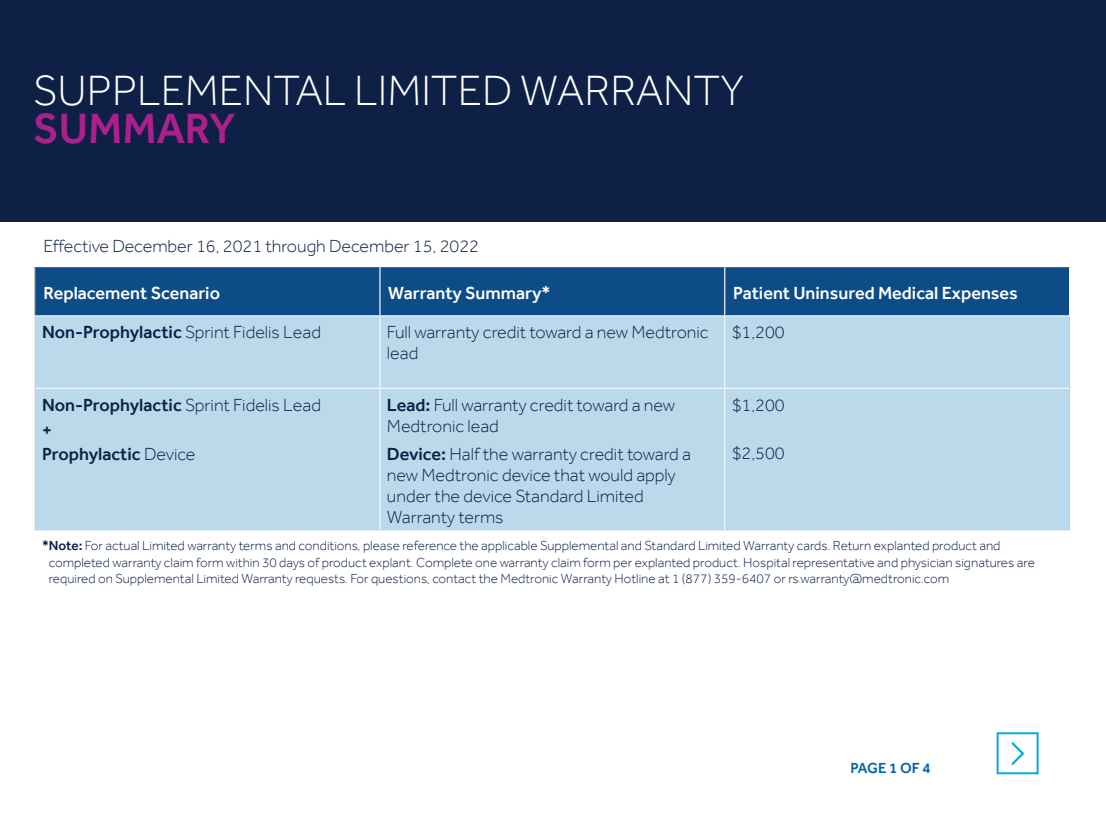
<style>
.page{position:relative;width:1106px;height:830px;background:#fff}
.page>*{position:absolute;margin:0;border:0;box-sizing:border-box;transform-origin:0 0}
.t1{font:300 43.5px "Effra";color:#fff}
.t2{font:500 43.5px "Effra";color:#ad208c}
.t3{font:300 18px/21px "Effra";color:#0e2045}
.t4{font:500 18px "Effra";color:#fff}
.t5{font:500 18px/24.3px "Effra";color:#0e2045}
.t6{font:500 15px "Effra";letter-spacing:-.01em;color:#0065a4}
.t7{font:300 13.5px/16.5px "Effra";color:#0e2045}
.s1{font-weight:500}
.s2{font-weight:300}
</style>
<div class="page">
<div style="left:0;top:0;width:1106px;height:221px;background:#0e2045"></div>
<svg style="left:997px;top:732px;width:42px;height:42px"></svg>
<div style="left:36px;top:267px;width:1033px;height:48px;background:#0e4c87"></div>
<div style="left:36px;top:316px;width:1033px;height:214px;background:#bad9eb"></div>
<hr style="left:35px;top:267px;width:1px;height:48px;background:#6d6e71">
<hr style="left:379px;top:267px;width:2px;height:48px;background:#fff">
<hr style="left:724px;top:267px;width:1px;height:48px;background:#fff">
<hr style="left:35px;top:316px;width:1px;height:72px;background:#c8caca">
<hr style="left:1069px;top:316px;width:1px;height:72px;background:#c8caca">
<hr style="left:35px;top:388px;width:1px;height:142px;background:#c8caca">
<hr style="left:1069px;top:388px;width:1px;height:142px;background:#c8caca">
<hr style="left:379px;top:316px;width:1px;height:72px;background:#fff">
<hr style="left:724px;top:316px;width:1px;height:72px;background:#fff">
<hr style="left:36px;top:388px;width:344px;height:1px;background:#fff">
<hr style="left:380px;top:388px;width:345px;height:1px;background:#fff">
<hr style="left:379px;top:389px;width:1px;height:141px;background:#fff">
<hr style="left:725px;top:388px;width:344px;height:1px;background:#fff">
<hr style="left:724px;top:389px;width:1px;height:141px;background:#fff">
<h1 class="t1" style="left:33px;top:66px;width:712px">SUPPLEMENTAL LIMITED WARRANTY</h1>
<h1 class="t2" style="left:33px;top:102px;width:204px">SUMMARY</h1>
<h2 class="t3" style="left:43px;top:235px;width:437px">Effective December 16, 2021 through December 15, 2022</h2>
<h2 class="t4" style="left:43px;top:282px;width:178px">Replacement Scenario</h2>
<h2 class="t4" style="left:388px;top:282px;width:164px">Warranty Summary*</h2>
<h2 class="t4" style="left:733px;top:282px;width:286px">Patient Uninsured Medical Expenses</h2>
<h2 class="t3" style="left:42px;top:322px;width:280px"><span class="s1">Non-Prophylactic</span> Sprint Fidelis Lead</h2>
<h2 class="t3" style="left:387px;top:322px;width:323px">Full warranty credit toward a new Medtronic lead</h2>
<h2 class="t3" style="left:732px;top:322px;width:54px">$1,200</h2>
<h2 class="t5" style="left:42px;top:392px;width:280px">Non-Prophylactic <span class="s2">Sprint Fidelis Lead </span>+<br>Prophylactic <span class="s2">Device</span></h2>
<h2 class="t3" style="left:387px;top:394px;width:290px"><span class="s1">Lead:</span> Full warranty credit toward a new<br>Medtronic lead</h2>
<h2 class="t3" style="left:732px;top:394px;width:54px">$1,200</h2>
<h2 class="t3" style="left:732px;top:442px;width:54px">$2,500</h2>
<h2 class="t3" style="left:387px;top:443px;width:306px"><span class="s1">Device:</span> Half the warranty credit toward a new Medtronic device that would apply under the device Standard Limited<br>Warranty terms</h2>
<p class="t7" style="left:49px;top:537px;width:987px;text-indent:-7px"><span class="s1">*Note:</span> For actual Limited warranty terms and conditions, please reference the applicable Supplemental and Standard Limited Warranty cards. Return explanted product and completed warranty claim form within 30 days of product explant. Complete one warranty claim form per explanted product. Hospital representative and physician signatures are required on Supplemental Limited Warranty requests. For questions, contact the Medtronic Warranty Hotline at 1 (877) 359-6407 or rs.warranty@medtronic.com</p>
<p class="t6" style="left:851px;top:759px;width:82px">PAGE 1 OF 4</p>
</div>
